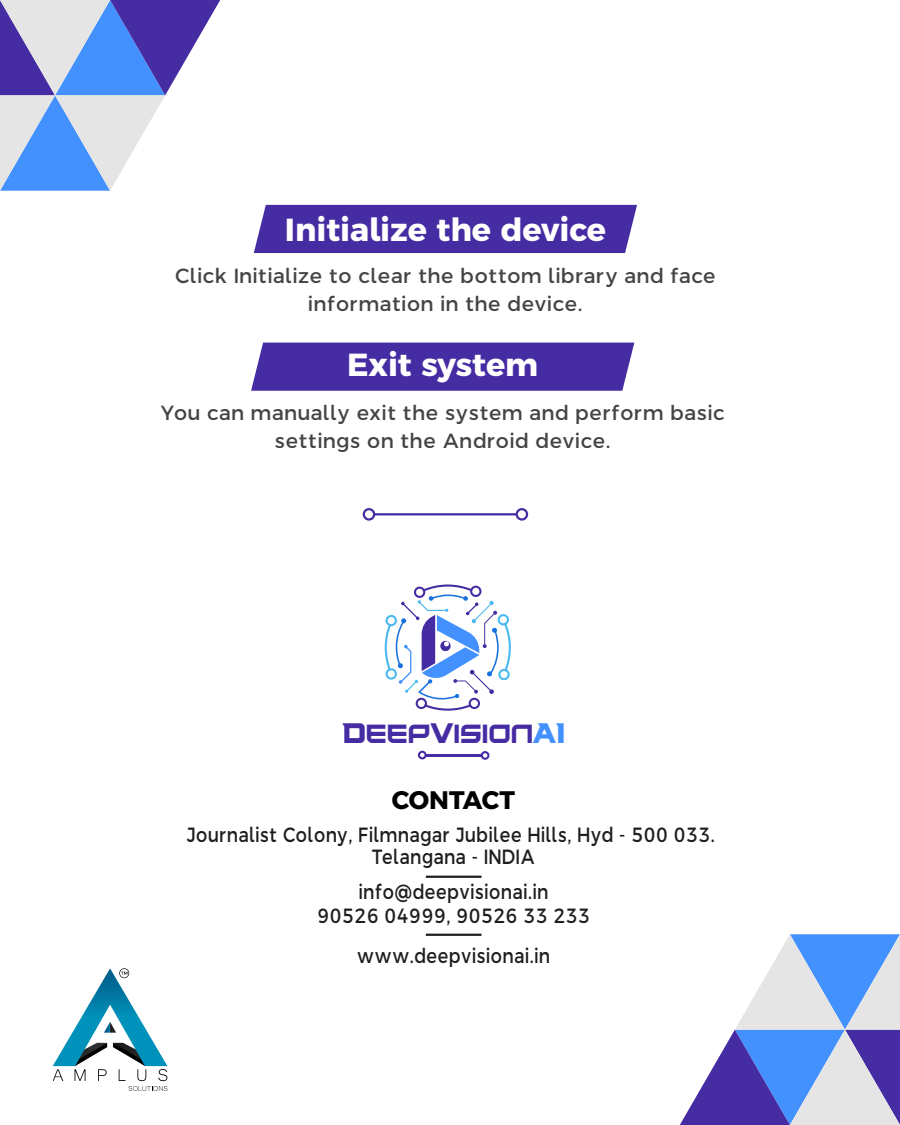
<style>
.page{position:relative;width:900px;height:1125px;background:#fff}
.page>*{position:absolute;margin:0;border:0;box-sizing:border-box;transform-origin:0 0}
.t1{font:700 31.95px "Argentum Sans";color:#fff}
.t2{font:25.65px "United Kingdom";color:#462ca3}
.t3{font:700 25.43px "Argentum Sans";letter-spacing:-.005em;color:#000}
.t4{font:20.47px/28.3px "Argentum Sans";color:#444;text-align:center}
.t5{font:20.47px/22.1px "Argentum Sans";color:#1e1e1e;text-align:center;scale:.86 1}
.s1{font-family:"Poggers";font-weight:700}
.s2{font-family:"Poggers";font-weight:700;color:#4390ff}
</style>
<div class="page">
<div style="left:254px;top:205px;width:383px;height:48px;background:#462ca3"></div>
<div style="left:251px;top:343px;width:383px;height:48px;background:#462ca3"></div>
<svg style="left:53px;top:968px;width:114px;height:123px"></svg>
<svg style="left:385px;top:585px;width:126px;height:126px"></svg>
<hr style="left:425px;top:754px;width:58px;height:2px;background:#462ca3">
<svg style="left:481px;top:751px;width:8px;height:9px"></svg>
<svg style="left:418px;top:751px;width:9px;height:8px"></svg>
<hr style="left:426px;top:876px;width:55px;height:2px;background:#1e1e1e">
<hr style="left:426px;top:934px;width:55px;height:2px;background:#1e1e1e">
<div style="left:516px;top:508px;width:12px;height:13px;border:2px solid #462ca3;border-radius:50%"></div>
<div style="left:363px;top:508px;width:12px;height:13px;border:2px solid #462ca3;border-radius:50%"></div>
<hr style="left:374px;top:513px;width:143px;height:2px;background:#462ca3">
<svg style="left:680px;top:934px;width:220px;height:191px"></svg>
<svg style="left:0;top:0;width:220px;height:191px"></svg>
<h1 class="t1" style="left:285px;top:204px;width:323px">Initialize the device</h1>
<p class="t4" style="left:175px;top:261px;width:543px">Click Initialize to clear the bottom library and face information in the device.</p>
<h1 class="t1" style="left:347px;top:339px;width:193px">Exit system</h1>
<p class="t4" style="left:160px;top:398px;width:567px">You can manually exit the system and perform basic settings on the Android device.</p>
<p class="t2" style="left:342px;top:719px;width:225px"><span class="s1">D</span>EEP<span class="s1">V</span>ISION<span class="s2">AI</span></p>
<p class="t3" style="left:392px;top:779px;width:125px">CONTACT</p>
<p class="t5" style="left:186px;top:823px;width:616px">Journalist Colony, Filmnagar Jubilee Hills, Hyd - 500 033.<br>Telangana - INDIA</p>
<p class="t5" style="left:359px;top:881px;width:223px">info@deepvisionai.in</p>
<p class="t5" style="left:317px;top:904px;width:319px">90526 04999, 90526 33 233</p>
<p class="t5" style="left:357px;top:944px;width:226px">www.deepvisionai.in</p>
</div>
